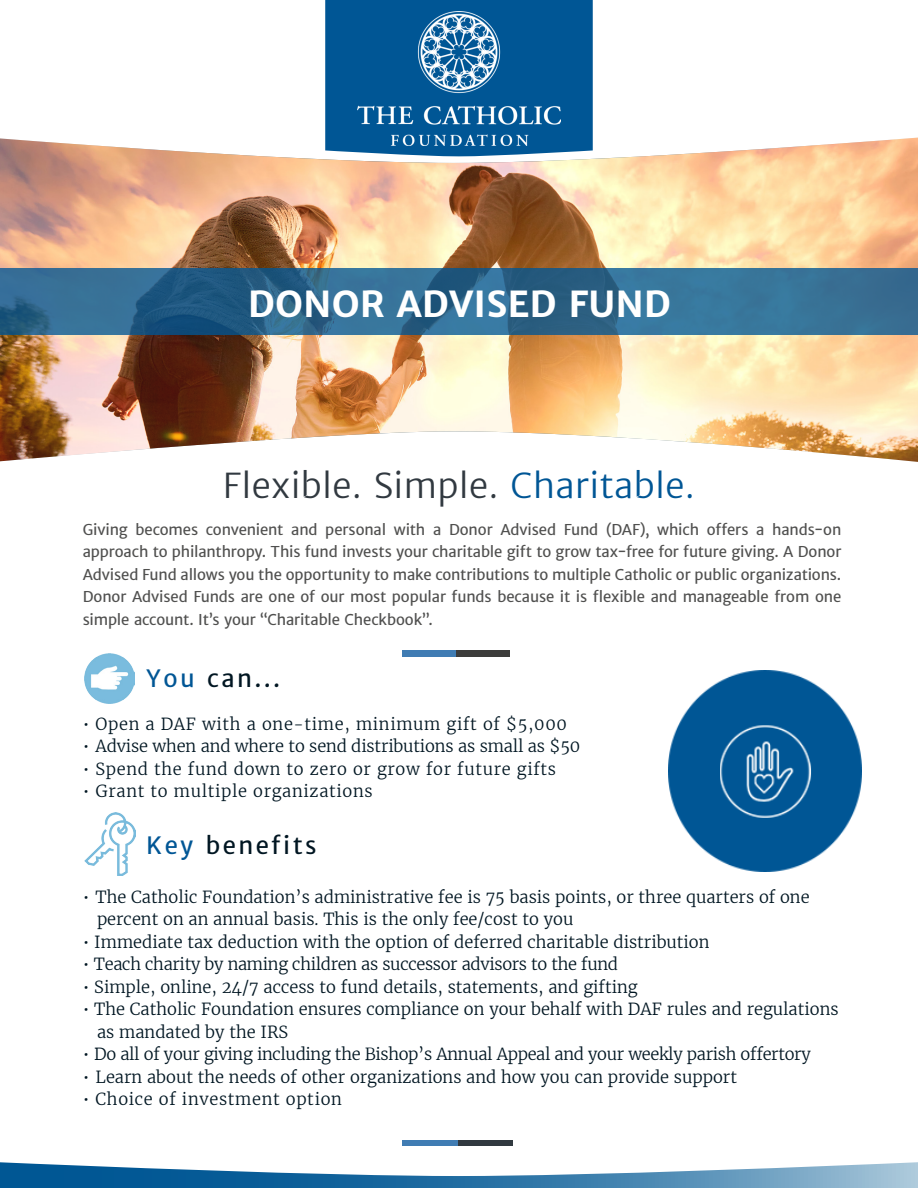
<style>
.page{position:relative;width:918px;height:1188px;background:#fff}
.page>*{position:absolute;margin:0;border:0;box-sizing:border-box;transform-origin:0 0}
.t1{font:700 36px "Merriweather Sans";color:#fff}
.t2{font:300 34.5px "Merriweather Sans";letter-spacing:.01em;color:#313940}
.t3{font:24px "Merriweather Sans";letter-spacing:.1em;color:#011622}
.t4{font:300 16.5px/22.5px "Merriweather";color:#011622}
.t5{font:300 16.5px "Merriweather";letter-spacing:.04em;color:#011622}
.t6{font:300 16.5px "Merriweather";letter-spacing:-.02em;color:#011622}
.t7{font:15px/22.5px "Merriweather Sans";letter-spacing:-.01em;color:#50504f;text-align:justify}
.s1{color:#005695}
</style>
<div class="page">
<div style="left:458px;top:1140px;width:55px;height:6px;background:#313940"></div>
<div style="left:402px;top:1140px;width:56px;height:6px;background:#407cb3"></div>
<div style="left:325px;top:0;width:268px;height:135px;background:#005695"></div>
<img style="left:358px;top:11px;width:202px;height:124px">
<img style="left:0;top:137px;width:918px;height:325px">
<svg style="left:0;top:1162px;width:918px;height:26px"></svg>
<svg style="left:0;top:268px;width:918px;height:67px;background:#306a8f"></svg>
<div style="left:456px;top:650px;width:54px;height:6px;background:#3c3c3b"></div>
<div style="left:402px;top:650px;width:54px;height:6px;background:#407cb3"></div>
<img style="left:669px;top:671px;width:193px;height:200px">
<img style="left:85px;top:653px;width:50px;height:50px">
<img style="left:85px;top:812px;width:50px;height:64px">
<p class="t1" style="left:248px;top:281px;width:425px">DONOR ADVISED FUND</p>
<p class="t2" style="left:223px;top:463px;width:474px">Flexible. Simple. <span class="s1">Charitable.</span></p>
<p class="t7" style="left:83px;top:518px;width:760px">Giving becomes convenient and personal with a Donor Advised Fund (DAF), which offers a hands-on approach to philanthropy. This fund invests your charitable gift to grow tax-free for future giving. A Donor Advised Fund allows you the opportunity to make contributions to multiple Catholic or public organizations.<br>Donor Advised Funds are one of our most popular funds because it is flexible and manageable from one simple account. It’s your “Charitable Checkbook”.</p>
<p class="t3" style="left:146px;top:663px;width:136px"><span class="s1">You</span> can...</p>
<p class="t5" style="left:83px;top:713px;width:486px">• Open a DAF with a one-time, minimum gift of $5,000</p>
<p class="t4" style="left:83px;top:735px;width:499px">• Advise when and where to send distributions as small as $50</p>
<p class="t5" style="left:83px;top:758px;width:475px">• Spend the fund down to zero or grow for future gifts</p>
<p class="t5" style="left:83px;top:780px;width:291px">• Grant to multiple organizations</p>
<p class="t3" style="left:146px;top:830px;width:172px"><span class="s1">Key</span> benefits</p>
<p class="t4" style="left:97px;top:885px;width:714px;text-indent:-14px">• The Catholic Foundation’s administrative fee is 75 basis points, or three quarters of one percent on an annual basis. This is the only fee/cost to you</p>
<p class="t4" style="left:83px;top:930px;width:628px">• Immediate tax deduction with the option of deferred charitable distribution</p>
<p class="t6" style="left:83px;top:953px;width:537px">• Teach charity by naming children as successor advisors to the fund</p>
<p class="t4" style="left:83px;top:975px;width:556px">• Simple, online, 24/7 access to fund details, statements, and gifting</p>
<p class="t4" style="left:97px;top:998px;width:743px;text-indent:-14px">• The Catholic Foundation ensures compliance on your behalf with DAF rules and regulations as mandated by the IRS</p>
<p class="t6" style="left:83px;top:1043px;width:730px">• Do all of your giving including the Bishop’s Annual Appeal and your weekly parish offertory</p>
<p class="t4" style="left:83px;top:1065px;width:656px">• Learn about the needs of other organizations and how you can provide support</p>
<p class="t5" style="left:83px;top:1088px;width:261px">• Choice of investment option</p>
</div>
